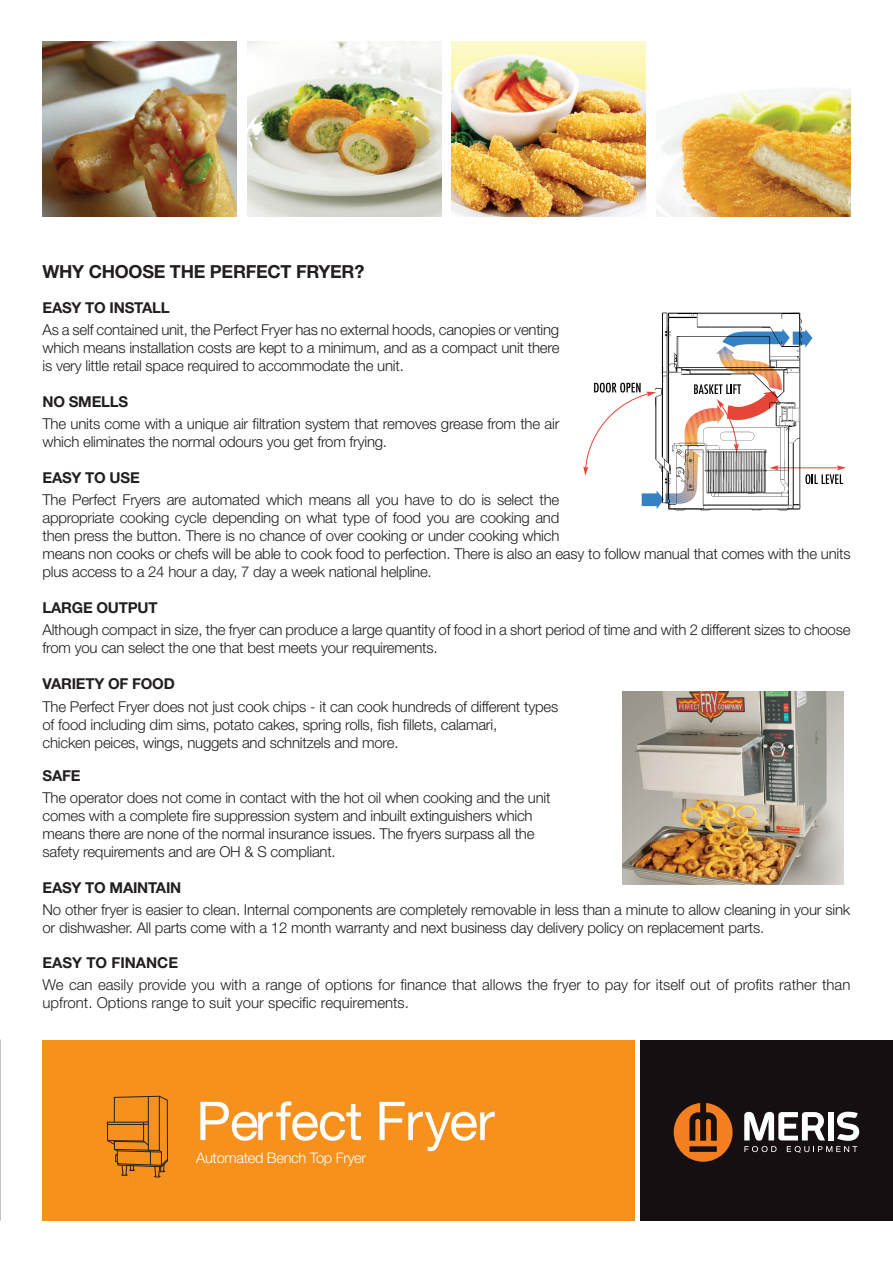
<style>
.page{position:relative;width:893px;height:1263px;background:#fff}
.page>*{position:absolute;margin:0;border:0;box-sizing:border-box;transform-origin:0 0}
.t1{font:53.7px "Helvetica Neue";letter-spacing:-.02em;color:#fff}
.Heading{font:700 18px "Helvetica Neue";letter-spacing:-.015em;color:#231f20}
.Body_Copy{font:300 15px/18px "Helvetica Neue";letter-spacing:-.015em;color:#231f20}
.Subheading{font:300 15px/18px "Helvetica Neue";letter-spacing:-.015em;color:#231f20}
.Subheading-2{font:700 15px "Helvetica Neue";letter-spacing:-.015em;color:#231f20}
.t2{font:300 14.7px "Helvetica Neue";letter-spacing:-.02em;color:#fff}
</style>
<div class="page">
<img style="left:43px;top:42px;width:193px;height:175px">
<img style="left:247px;top:42px;width:194px;height:175px">
<img style="left:452px;top:42px;width:194px;height:175px">
<img style="left:657px;top:88px;width:193px;height:129px">
<svg style="left:583px;top:382px;width:263px;height:94px"></svg>
<img style="left:621px;top:312px;width:224px;height:199px">
<img style="left:622px;top:692px;width:221px;height:192px">
<div style="left:43px;top:1039px;width:592px;height:181px;background:#f6911e"></div>
<div style="left:641px;top:1039px;width:252px;height:181px;background:#160f11"></div>
<svg style="left:674px;top:1103px;width:59px;height:59px"></svg>
<svg style="left:744px;top:1112px;width:115px;height:40px"></svg>
<svg style="left:107px;top:1096px;width:61px;height:81px"></svg>
<p class="Heading" style="left:43px;top:260px;width:323px">WHY CHOOSE THE PERFECT FRYER?</p>
<p class="Subheading-2" style="left:43px;top:298px;width:129px">EASY TO INSTALL</p>
<p class="Body_Copy" style="left:43px;top:320px;width:518px;text-align:justify">As a self contained unit, the Perfect Fryer has no external hoods, canopies or venting which means installation costs are kept to a minimum, and as a compact unit there is very little retail space required to accommodate the unit.</p>
<p class="Subheading-2" style="left:43px;top:392px;width:87px">NO SMELLS</p>
<p class="Subheading" style="left:43px;top:415px;width:518px">The units come with a unique air filtration system that removes grease from the air which eliminates the normal odours you get from frying.</p>
<p class="Subheading-2" style="left:43px;top:468px;width:99px">EASY TO USE</p>
<p class="Body_Copy" style="left:43px;top:490px;width:809px">The Perfect Fryers are automated which means all you have to do is select the<br>appropriate cooking cycle depending on what type of food you are cooking and<br>then press the button. There is no chance of over cooking or under cooking which<br>means non cooks or chefs will be able to cook food to perfection. There is also an easy to follow manual that comes with the units plus access to a 24 hour a day, 7 day a week national helpline.</p>
<p class="Subheading-2" style="left:43px;top:598px;width:117px">LARGE OUTPUT</p>
<p class="Body_Copy" style="left:43px;top:621px;width:809px">Although compact in size, the fryer can produce a large quantity of food in a short period of time and with 2 different sizes to choose from you can select the one that best meets your requirements.</p>
<p class="Subheading-2" style="left:43px;top:675px;width:134px">VARIETY OF FOOD</p>
<p class="Body_Copy" style="left:43px;top:697px;width:517px">The Perfect Fryer does not just cook chips - it can cook hundreds of different types</p>
<p class="Body_Copy" style="left:43px;top:715px;width:456px">of food including dim sims, potato cakes, spring rolls, fish fillets, calamari,</p>
<p class="Body_Copy" style="left:43px;top:733px;width:357px">chicken peices, wings, nuggets and schnitzels and more.</p>
<p class="Subheading-2" style="left:43px;top:766px;width:39px">SAFE</p>
<p class="Body_Copy" style="left:43px;top:788px;width:509px">The operator does not come in contact with the hot oil when cooking and the unit</p>
<p class="Body_Copy" style="left:43px;top:806px;width:492px">comes with a complete fire suppression system and inbuilt extinguishers which</p>
<p class="Body_Copy" style="left:43px;top:824px;width:494px">means there are none of the normal insurance issues. The fryers surpass all the</p>
<p class="Body_Copy" style="left:43px;top:842px;width:295px">safety requirements and are OH &amp; S compliant.</p>
<p class="Subheading-2" style="left:43px;top:878px;width:140px">EASY TO MAINTAIN</p>
<p class="Body_Copy" style="left:43px;top:900px;width:809px">No other fryer is easier to clean. Internal components are completely removable in less than a minute to allow cleaning in your sink or dishwasher. All parts come with a 12 month warranty and next business day delivery policy on replacement parts.</p>
<p class="Subheading-2" style="left:43px;top:953px;width:137px">EASY TO FINANCE</p>
<p class="Body_Copy" style="left:43px;top:975px;width:809px">We can easily provide you with a range of options for finance that allows the fryer to pay for itself out of profits rather than upfront. Options range to suit your specific requirements.</p>
<p class="t1" style="left:196px;top:1089px;width:300px">Perfect Fryer</p>
<p class="t2" style="left:196px;top:1148px;width:171px">Automated Bench Top Fryer</p>
</div>
